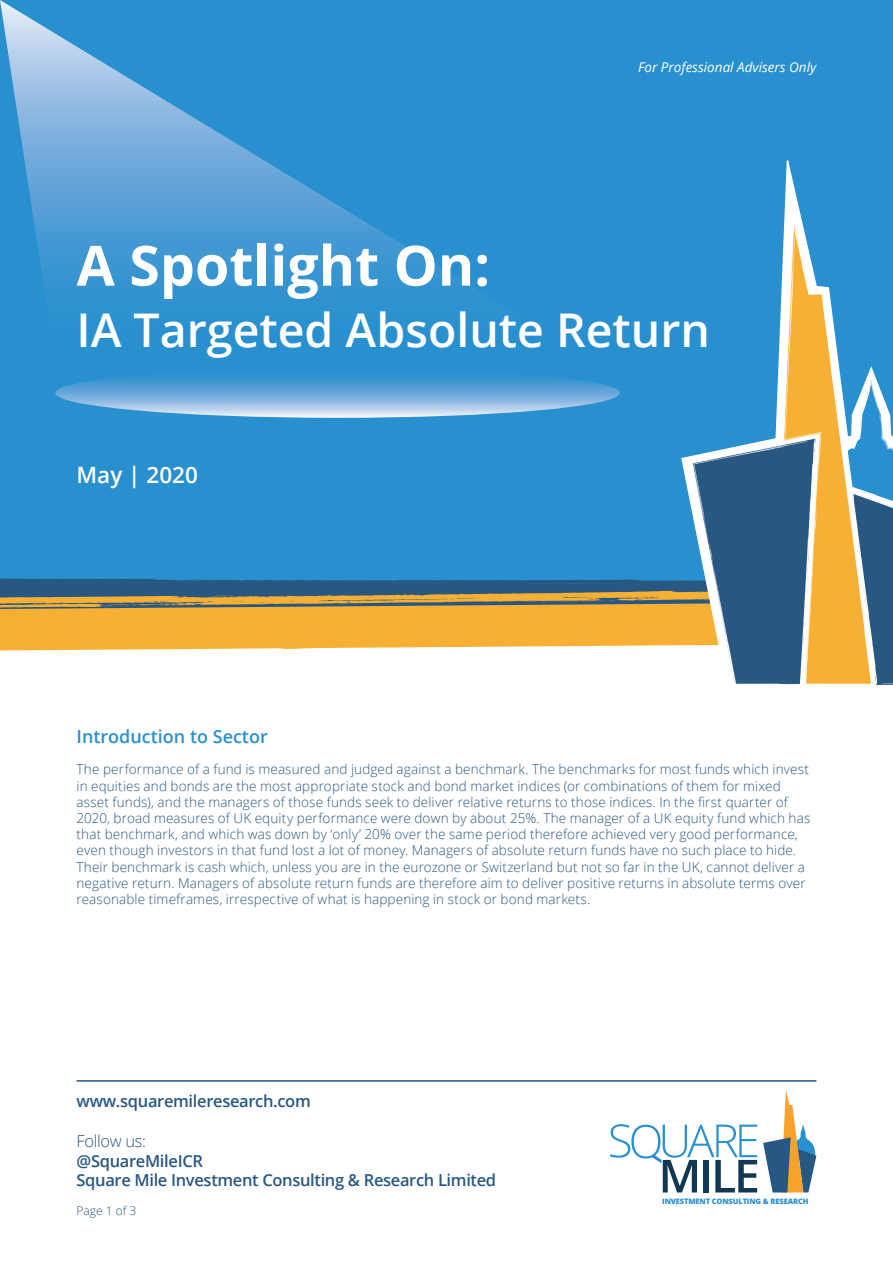
<style>
.page{position:relative;width:893px;height:1263px;background:#fff}
.page>*{position:absolute;margin:0;border:0;box-sizing:border-box;transform-origin:0 0}
.t1{font:700 55.5px "Open Sans";color:#fff}
.t2{font:600 46.5px "Open Sans";color:#fff}
.t3{font:600 22.5px "Open Sans";color:#fff}
.t4{font:600 18px "Open Sans";color:#2890cf}
.t5{font:600 16.5px/19.8px "Open Sans";letter-spacing:-.02em;color:#285882}
.t6{font:300 16.5px "Open Sans";letter-spacing:-.02em;color:#285882}
.t7{font:300 13.5px/16.2px "Open Sans";letter-spacing:.01em;color:#285882}
.BODY_-_8_5___12{font:italic 13.5px "Open Sans";color:#fff}
.t8{font:300 12px "Open Sans";color:#285882}
.t9{font:800 7.5px "Open Sans";letter-spacing:-.02em;color:#2890cf}
.s1{color:#fff}
</style>
<div class="page">
<hr style="left:77px;top:1080px;width:739px;height:2px;background:#285882">
<div style="left:584px;top:0;width:309px;height:224px;background:#2890cf"></div>
<div style="left:680px;top:149px;width:213px;height:75px;background:#2890cf"></div>
<svg style="left:610px;top:1124px;width:147px;height:68px"></svg>
<svg style="left:763px;top:1089px;width:53px;height:103px"></svg>
<svg style="left:0;top:224px;width:893px;height:461px;background:#669db4"></svg>
<svg style="left:0;top:0;width:584px;height:361px;background:#3996d2"></svg>
<p class="BODY_-_8_5___12" style="left:638px;top:58px;width:180px">For Professional Advisers Only</p>
<p class="t1" style="left:77px;top:226px;width:415px">A Spotlight On:</p>
<p class="t2" style="left:77px;top:298px;width:635px">IA Targeted Absolute Return</p>
<p class="t3" style="left:77px;top:459px;width:123px">May | 2020</p>
<p class="t4" style="left:77px;top:724px;width:193px">Introduction to Sector</p>
<p class="t7" style="left:77px;top:761px;width:735px">The performance of a fund is measured and judged against a benchmark. The benchmarks for most funds which invest in equities and bonds are the most appropriate stock and bond market indices (or combinations of them for mixed asset funds), and the managers of those funds seek to deliver relative returns to those indices. In the first quarter of 2020, broad measures of UK equity performance were down by about 25%. The manager of a UK equity fund which has that benchmark, and which was down by ‘only’ 20% over the same period therefore achieved very good performance, even though investors in that fund lost a lot of money. Managers of absolute return funds have no such place to hide.<br>Their benchmark is cash which, unless you are in the eurozone or Switzerland but not so far in the UK, cannot deliver a negative return. Managers of absolute return funds are therefore aim to deliver positive returns in absolute terms over reasonable timeframes, irrespective of what is happening in stock or bond markets.</p>
<p class="t5" style="left:77px;top:1091px;width:236px">www.squaremileresearch.com</p>
<p class="t6" style="left:77px;top:1129px;width:71px">Follow us:</p>
<p class="t5" style="left:77px;top:1150px;width:440px">@SquareMileICR<br>Square Mile Investment Consulting &amp; Research Limited<span class="s1">ed</span></p>
<p class="t8" style="left:77px;top:1202px;width:61px">Page 1 of 3</p>
<p class="t9" style="left:662px;top:1195px;width:148px">INVESTMENT CONSULTING &amp; RESEARCH</p>
</div>
